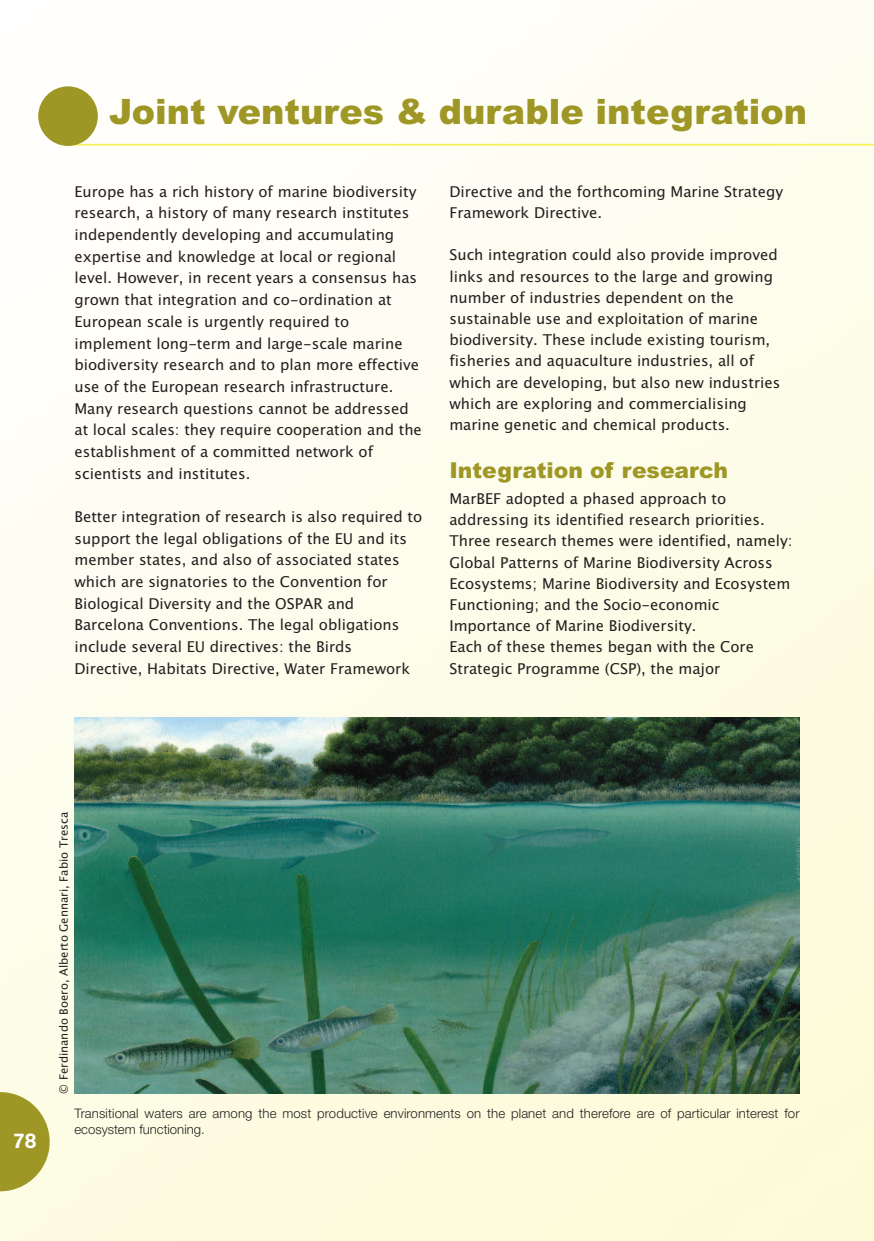
<style>
.page{position:relative;width:874px;height:1241px;background:#fff}
.page>*{position:absolute;margin:0;border:0;box-sizing:border-box;transform-origin:0 0}
.t1{font:900 35px "Arial";color:#9e9726}
.t2{font:900 21.88px "Arial";color:#9e9726}
.t3{font:700 21px "Basic Commercial";color:#fff}
.t4{font:14.88px/21.7px "Lucida Grande";color:#231f20}
.t5{font:300 13.12px/15.8px "Helvetica Neue";letter-spacing:.01em;color:#231f20}
.t6{font:11.38px "Lucida Grande";color:#231f20}
</style>
<div class="page">
<img style="left:0;top:0;width:873px;height:1240px">
<hr style="left:68px;top:144px;width:805px;height:1px;background:#f8f057">
<svg style="left:0;top:1091px;width:50px;height:100px;background:#b3ad51"></svg>
<div style="left:38px;top:86px;width:60px;height:60px;background:#9e9726;border-radius:50%"></div>
<img style="left:74px;top:717px;width:725px;height:376px">
<h1 class="t1" style="left:109px;top:92px;width:699px">Joint ventures &amp; durable integration</h1>
<p class="t4" style="left:74px;top:181px;width:349px">Europe has a rich history of marine biodiversity research, a history of many research institutes independently developing and accumulating expertise and knowledge at local or regional level. However, in recent years a consensus has grown that integration and co-ordination at European scale is urgently required to implement long-term and large-scale marine biodiversity research and to plan more effective use of the European research infrastructure.<br>Many research questions cannot be addressed at local scales: they require cooperation and the establishment of a committed network of scientists and institutes.</p>
<p class="t4" style="left:74px;top:506px;width:349px">Better integration of research is also required to support the legal obligations of the EU and its member states, and also of associated states which are signatories to the Convention for Biological Diversity and the OSPAR and Barcelona Conventions. The legal obligations include several EU directives: the Birds Directive, Habitats Directive, Water Framework</p>
<p class="t4" style="left:449px;top:181px;width:335px;line-height:21.2px">Directive and the forthcoming Marine Strategy<br>Framework Directive.</p>
<p class="t4" style="left:449px;top:245px;width:332px;line-height:21.2px">Such integration could also provide improved links and resources to the large and growing number of industries dependent on the sustainable use and exploitation of marine biodiversity. These include existing tourism, fisheries and aquaculture industries, all of which are developing, but also new industries which are exploring and commercialising marine genetic and chemical products.</p>
<h2 class="t2" style="left:449px;top:457px;width:280px">Integration of research</h2>
<p class="t4" style="left:449px;top:488px;width:344px;line-height:21.2px">MarBEF adopted a phased approach to addressing its identified research priorities.<br>Three research themes were identified, namely:<br>Global Patterns of Marine Biodiversity Across Ecosystems; Marine Biodiversity and Ecosystem Functioning; and the Socio-economic Importance of Marine Biodiversity.<br>Each of these themes began with the Core Strategic Programme (CSP), the major</p>
<h3 class="t3" style="left:13px;top:1132px;width:25px">78</h3>
<p class="t6" style="left:57px;top:1093px;width:283px;rotate:-90deg">© Ferdinando Boero, Alberto Gennari, Fabio Tresca</p>
<p class="t5" style="left:74px;top:1106px;width:726px">Transitional waters are among the most productive environments on the planet and therefore are of particular interest for ecosystem functioning.</p>
</div>
